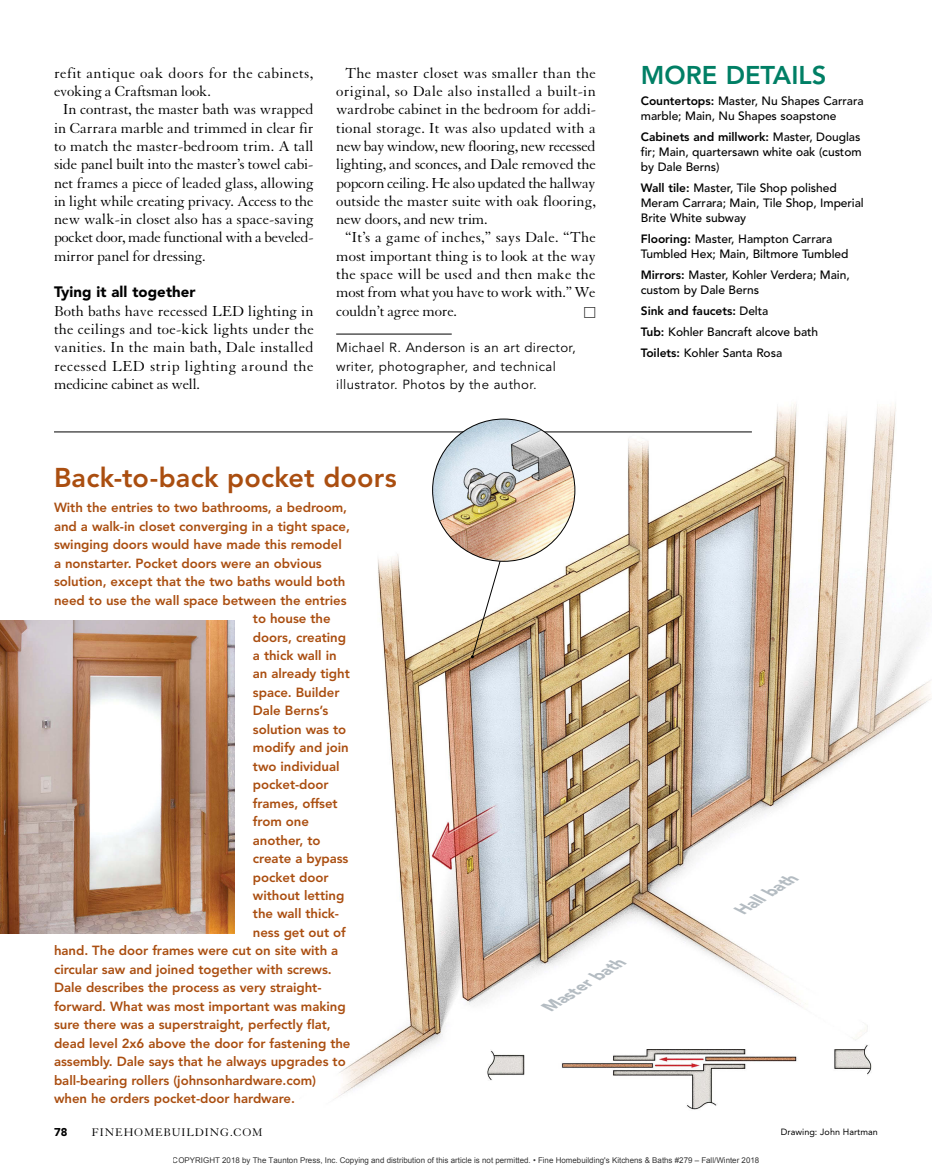
<style>
.page{position:relative;width:932px;height:1175px;background:#fff}
.page>*{position:absolute;margin:0;border:0;box-sizing:border-box;transform-origin:0 0}
.t1{font:800 27px "Avenir LT Std";letter-spacing:.005em;color:#aa4e10}
.t2{font:800 25.5px "Avenir LT Std";color:#007f65}
.t3{font:15.75px/18.3px "Granjon LT Std";letter-spacing:-.005em;color:#000;text-align:justify}
.t4{font:15.75px "Granjon LT Std";letter-spacing:.015em;color:#000}
.t5{font:15.75px "Granjon LT Std";letter-spacing:.02em;color:#000}
.t6{font:15.75px "Granjon LT Std";letter-spacing:.025em;color:#000}
.t7{font:italic 900 15.75px "Avenir LT Std";color:#b4bcc2}
.t8{font:900 15px "Avenir LT Std";letter-spacing:.005em;color:#000}
.t9{font:13.5px "Universal Std Newswith Comm Pi";color:#000}
.t10{font:800 13.2px "Avenir LT Std";letter-spacing:-.005em;color:#aa4e10}
.t11{font:13.2px/18.3px "Avenir LT Std";letter-spacing:.03em;color:#000}
.t12{font:500 12px/15px "Avenir LT Std";letter-spacing:-.005em;color:#000}
.t13{font:12px "Granjon LT Std";letter-spacing:.07em;color:#000}
.t14{font:900 11.25px "Avenir LT Std";color:#000}
.t15{font:9px "Avenir LT Std";color:#000}
.t16{font:7.95px "Arial";color:rgb(0 0 0/.8)}
.s1{font-weight:800}
</style>
<div class="page">
<img style="left:299px;top:404px;width:632px;height:706px">
<hr style="left:336px;top:334px;width:116px;height:1px;background:#000">
<hr style="left:54px;top:431px;width:698px;height:1px;background:#000">
<img style="left:0;top:620px;width:235px;height:313px">
<svg style="left:471px;top:560px;width:30px;height:98px"></svg>
<img style="left:432px;top:419px;width:143px;height:142px;border-radius:71px">
<p class="t6" style="left:54px;top:64px;width:261px">refit antique oak doors for the cabinets,</p>
<p class="t3" style="left:54px;top:82px;width:158px">evoking a Craftsman look.</p>
<p class="t3" style="left:63px;top:101px;width:252px">In contrast, the master bath was wrapped</p>
<p class="t3" style="left:54px;top:119px;width:261px">in Carrara marble and trimmed in clear fir</p>
<p class="t3" style="left:54px;top:137px;width:261px">to match the master-bedroom trim. A tall</p>
<p class="t3" style="left:54px;top:155px;width:261px">side panel built into the master’s towel cabi-</p>
<p class="t3" style="left:54px;top:174px;width:261px">net frames a piece of leaded glass, allowing</p>
<p class="t3" style="left:54px;top:192px;width:261px">in light while creating privacy. Access to the</p>
<p class="t3" style="left:54px;top:210px;width:261px">new walk-in closet also has a space-saving</p>
<p class="t3" style="left:54px;top:229px;width:261px">pocket door, made functional with a beveled-</p>
<p class="t3" style="left:54px;top:247px;width:153px">mirror panel for dressing.</p>
<p class="t8" style="left:54px;top:283px;width:143px">Tying it all together</p>
<p class="t3" style="left:54px;top:302px;width:261px">Both baths have recessed LED lighting in the ceilings and toe-kick lights under the vanities. In the main bath, Dale installed recessed LED strip lighting around the medicine cabinet as well.</p>
<p class="t4" style="left:345px;top:64px;width:252px">The master closet was smaller than the</p>
<p class="t5" style="left:336px;top:83px;width:261px">original, so Dale also installed a built-in</p>
<p class="t3" style="left:336px;top:101px;width:261px">wardrobe cabinet in the bedroom for addi-</p>
<p class="t3" style="left:336px;top:119px;width:261px">tional storage. It was also updated with a</p>
<p class="t3" style="left:336px;top:137px;width:261px">new bay window, new flooring, new recessed</p>
<p class="t3" style="left:336px;top:155px;width:261px">lighting, and sconces, and Dale removed the</p>
<p class="t3" style="left:336px;top:174px;width:261px">popcorn ceiling. He also updated the hallway</p>
<p class="t3" style="left:336px;top:192px;width:261px">outside the master suite with oak flooring,</p>
<p class="t3" style="left:336px;top:210px;width:153px">new doors, and new trim.</p>
<p class="t4" style="left:345px;top:229px;width:252px">“It’s a game of inches,” says Dale. “The</p>
<p class="t3" style="left:336px;top:247px;width:261px">most important thing is to look at the way</p>
<p class="t3" style="left:336px;top:265px;width:261px">the space will be used and then make the</p>
<p class="t3" style="left:336px;top:284px;width:261px">most from what you have to work with.” We</p>
<p class="t3" style="left:336px;top:302px;width:122px">couldn’t agree more.</p>
<p class="t9" style="left:583px;top:306px;width:14px">□</p>
<p class="t11" style="left:336px;top:339px;width:241px">Michael R. Anderson is an art director, writer, photographer, and technical illustrator. Photos by the author.</p>
<p class="t2" style="left:640px;top:60px;width:163px">MORE DETAILS</p>
<p class="t12" style="left:640px;top:93px;width:224px"><span class="s1">Countertops:</span> Master, Nu Shapes Carrara marble; Main, Nu Shapes soapstone</p>
<p class="t12" style="left:640px;top:129px;width:222px;text-align:justify"><span class="s1">Cabinets and millwork:</span> Master, Douglas fir; Main, quartersawn white oak (custom by Dale Berns)</p>
<p class="t12" style="left:640px;top:180px;width:224px"><span class="s1">Wall tile:</span> Master, Tile Shop polished<br>Meram Carrara; Main, Tile Shop, Imperial<br>Brite White subway</p>
<p class="t12" style="left:640px;top:231px;width:209px"><span class="s1">Flooring:</span> Master, Hampton Carrara<br>Tumbled Hex; Main, Biltmore Tumbled</p>
<p class="t12" style="left:640px;top:267px;width:210px"><span class="s1">Mirrors:</span> Master, Kohler Verdera; Main, custom by Dale Berns</p>
<p class="t12" style="left:640px;top:300px;width:179px;line-height:21px"><span class="s1">Sink and faucets:</span> Delta<br><span class="s1">Tub:</span> Kohler Bancraft alcove bath<br><span class="s1">Toilets:</span> Kohler Santa Rosa</p>
<p class="t1" style="left:54px;top:462px;width:344px">Back-to-back pocket doors</p>
<p class="t10" style="left:54px;top:500px;width:295px">With the entries to two bathrooms, a bedroom,</p>
<p class="t10" style="left:54px;top:518px;width:297px">and a walk-in closet converging in a tight space,</p>
<p class="t10" style="left:54px;top:537px;width:289px">swinging doors would have made this remodel</p>
<p class="t10" style="left:54px;top:555px;width:269px">a nonstarter. Pocket doors were an obvious</p>
<p class="t10" style="left:54px;top:574px;width:293px">solution, except that the two baths would both</p>
<p class="t10" style="left:54px;top:592px;width:294px">need to use the wall space between the entries</p>
<p class="t10" style="left:253px;top:610px;width:79px">to house the</p>
<p class="t10" style="left:253px;top:629px;width:95px">doors, creating</p>
<p class="t10" style="left:253px;top:647px;width:85px">a thick wall in</p>
<p class="t10" style="left:253px;top:666px;width:98px">an already tight</p>
<p class="t10" style="left:253px;top:684px;width:88px">space. Builder</p>
<p class="t10" style="left:253px;top:703px;width:77px">Dale Berns’s</p>
<p class="t10" style="left:253px;top:721px;width:95px">solution was to</p>
<p class="t10" style="left:253px;top:740px;width:97px">modify and join</p>
<p class="t10" style="left:253px;top:758px;width:88px">two individual</p>
<p class="t10" style="left:253px;top:777px;width:77px">pocket-door</p>
<p class="t10" style="left:253px;top:795px;width:86px">frames, offset</p>
<p class="t10" style="left:253px;top:813px;width:58px">from one</p>
<p class="t10" style="left:253px;top:832px;width:69px">another, to</p>
<p class="t10" style="left:253px;top:850px;width:97px">create a bypass</p>
<p class="t10" style="left:253px;top:869px;width:77px">pocket door</p>
<p class="t10" style="left:253px;top:887px;width:93px">without letting</p>
<p class="t10" style="left:253px;top:906px;width:87px">the wall thick-</p>
<p class="t10" style="left:253px;top:924px;width:94px">ness get out of</p>
<p class="t10" style="left:54px;top:943px;width:286px">hand. The door frames were cut on site with a</p>
<p class="t10" style="left:54px;top:961px;width:279px">circular saw and joined together with screws.</p>
<p class="t10" style="left:54px;top:979px;width:268px">Dale describes the process as very straight-</p>
<p class="t10" style="left:54px;top:998px;width:293px">forward. What was most important was making</p>
<p class="t10" style="left:54px;top:1016px;width:278px">sure there was a superstraight, perfectly flat,</p>
<p class="t10" style="left:54px;top:1035px;width:298px">dead level 2x6 above the door for fastening the</p>
<p class="t10" style="left:54px;top:1053px;width:293px">assembly. Dale says that he always upgrades to</p>
<p class="t10" style="left:54px;top:1072px;width:263px">ball-bearing rollers (johnsonhardware.com)</p>
<p class="t10" style="left:54px;top:1090px;width:242px">when he orders pocket-door hardware.</p>
<p class="t7" style="left:543px;top:999px;width:95px;rotate:-33deg">Masterbath</p>
<p class="t7" style="left:735px;top:903px;width:72px;rotate:-33deg">Hall bath</p>
<p class="t14" style="left:54px;top:1125px;width:15px">78</p>
<p class="t13" style="left:92px;top:1126px;width:162px">FINEHOMEBUILDING.com</p>
<p class="t15" style="left:780px;top:1126px;width:99px">Drawing: John Hartman</p>
<p class="t16" style="left:173px;top:1154px;width:588px">COPYRIGHT 2018 by The Taunton Press, Inc. Copying and distribution of this article is not permitted. • Fine Homebuilding's Kitchens &amp; Baths #279 – Fall/Winter 2018</p>
</div>
